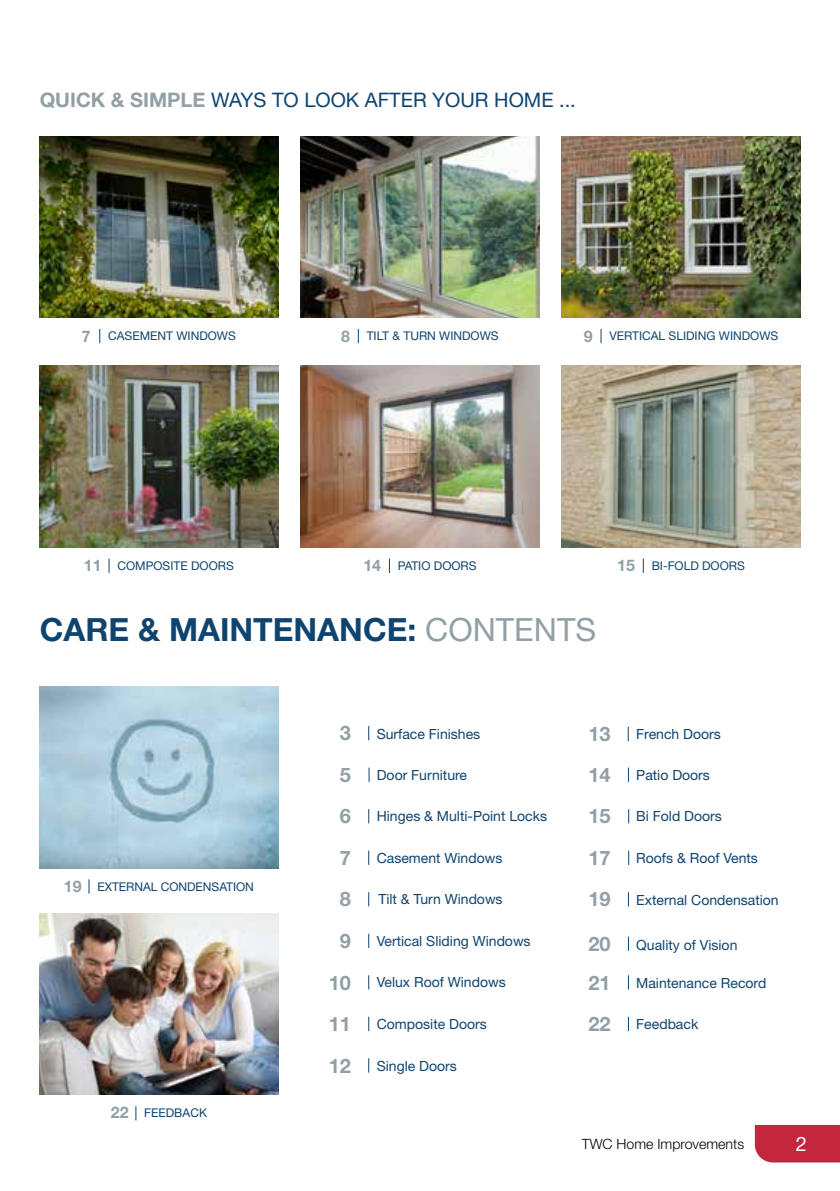
<style>
.page{position:relative;width:840px;height:1191px;background:#fff}
.page>*{position:absolute;margin:0;border:0;box-sizing:border-box;transform-origin:0 0}
.t1{font:700 32px "Helvetica Neue LT Std";color:#0f4470}
.t2{font:20px "Helvetica Neue LT Std";color:#0f4470}
.t3{font:700 20px "Helvetica Neue LT Std";color:#92a0a6}
.t4{font:20px "Helvetica Neue LT Std";color:#fff}
.t5{font:300 14.2px "Helvetica Neue LT Std";color:#000}
.t6{font:14px "Helvetica Neue LT Std";color:#0f4470}
.t7{font:12px "Helvetica Neue LT Std";color:#0f4470}
.s1{font-weight:700;color:#92a0a6}
.s2{font-weight:700;font-size:16px;color:#92a0a6}
.s3{font-weight:400;color:#92a0a6}
</style>
<div class="page">
<img style="left:40px;top:136px;width:238px;height:181px">
<img style="left:300px;top:136px;width:239px;height:181px">
<img style="left:561px;top:136px;width:238px;height:181px">
<img style="left:300px;top:366px;width:239px;height:181px">
<img style="left:561px;top:366px;width:238px;height:181px">
<svg style="left:368px;top:726px;width:1px;height:14px"></svg>
<svg style="left:368px;top:850px;width:1px;height:15px"></svg>
<svg style="left:368px;top:892px;width:1px;height:14px"></svg>
<svg style="left:368px;top:933px;width:1px;height:15px"></svg>
<svg style="left:368px;top:975px;width:1px;height:14px"></svg>
<svg style="left:368px;top:1016px;width:1px;height:15px"></svg>
<svg style="left:368px;top:1058px;width:1px;height:14px"></svg>
<svg style="left:627px;top:937px;width:1px;height:14px"></svg>
<svg style="left:627px;top:976px;width:1px;height:13px"></svg>
<svg style="left:368px;top:767px;width:1px;height:15px"></svg>
<svg style="left:368px;top:809px;width:1px;height:14px"></svg>
<svg style="left:627px;top:768px;width:1px;height:14px"></svg>
<svg style="left:627px;top:727px;width:1px;height:14px"></svg>
<svg style="left:628px;top:809px;width:1px;height:14px"></svg>
<svg style="left:627px;top:892px;width:1px;height:14px"></svg>
<svg style="left:628px;top:850px;width:1px;height:15px"></svg>
<svg style="left:99px;top:329px;width:1px;height:14px"></svg>
<svg style="left:357px;top:329px;width:1px;height:14px"></svg>
<svg style="left:600px;top:329px;width:1px;height:14px"></svg>
<img style="left:40px;top:366px;width:238px;height:181px">
<svg style="left:108px;top:558px;width:1px;height:15px"></svg>
<svg style="left:389px;top:558px;width:1px;height:15px"></svg>
<svg style="left:642px;top:558px;width:1px;height:15px"></svg>
<img style="left:40px;top:686px;width:238px;height:182px">
<img style="left:40px;top:913px;width:238px;height:181px">
<svg style="left:88px;top:879px;width:1px;height:14px"></svg>
<svg style="left:135px;top:1106px;width:1px;height:14px"></svg>
<svg style="left:627px;top:1017px;width:1px;height:14px"></svg>
<div style="left:754px;top:1125px;width:85px;height:37px;background:#c4263d"></div>
<h2 class="t2" style="left:40px;top:88px;width:537px"><span class="s1">QUICK &amp; SIMPLE</span> WAYS TO LOOK AFTER YOUR HOME ...</h2>
<p class="t7" style="left:82px;top:329px;width:155px"><span class="s2">7</span> CASEMENT WINDOWS</p>
<p class="t7" style="left:341px;top:329px;width:159px"><span class="s2">8</span> TILT &amp; TURN WINDOWS</p>
<p class="t7" style="left:583px;top:329px;width:196px"><span class="s2">9</span> VERTICAL SLIDING WINDOWS</p>
<p class="t7" style="left:84px;top:558px;width:151px"><span class="s2">11</span> COMPOSITE DOORS</p>
<p class="t7" style="left:363px;top:558px;width:115px"><span class="s2">14</span> PATIO DOORS</p>
<p class="t7" style="left:617px;top:558px;width:129px"><span class="s2">15</span> BI-FOLD DOORS</p>
<h1 class="t1" style="left:40px;top:610px;width:557px">CARE &amp; MAINTENANCE: <span class="s3">CONTENTS</span></h1>
<p class="t7" style="left:64px;top:879px;width:191px"><span class="s2">19</span> EXTERNAL CONDENSATION</p>
<p class="t7" style="left:111px;top:1106px;width:98px"><span class="s2">22</span> FEEDBACK</p>
<h2 class="t3" style="left:339px;top:721px;width:13px">3</h2>
<p class="t6" style="left:376px;top:725px;width:105px">Surface Finishes</p>
<h2 class="t3" style="left:339px;top:762px;width:13px">5</h2>
<p class="t6" style="left:376px;top:766px;width:92px">Door Furniture</p>
<h2 class="t3" style="left:339px;top:804px;width:13px">6</h2>
<p class="t6" style="left:376px;top:808px;width:172px">Hinges &amp; Multi-Point Locks</p>
<h2 class="t3" style="left:339px;top:845px;width:13px">7</h2>
<p class="t6" style="left:376px;top:849px;width:127px">Casement Windows</p>
<h2 class="t3" style="left:339px;top:887px;width:13px">8</h2>
<p class="t6" style="left:378px;top:891px;width:126px">Tilt &amp; Turn Windows</p>
<h2 class="t3" style="left:339px;top:928px;width:13px">9</h2>
<p class="t6" style="left:376px;top:933px;width:155px">Vertical Sliding Windows</p>
<h2 class="t3" style="left:328px;top:970px;width:24px">10</h2>
<p class="t6" style="left:376px;top:974px;width:130px">Velux Roof Windows</p>
<h2 class="t3" style="left:328px;top:1011px;width:24px">11</h2>
<p class="t6" style="left:376px;top:1016px;width:111px">Composite Doors</p>
<h2 class="t3" style="left:328px;top:1053px;width:24px">12</h2>
<p class="t6" style="left:376px;top:1057px;width:82px">Single Doors</p>
<h2 class="t3" style="left:588px;top:721px;width:24px">13</h2>
<p class="t6" style="left:636px;top:726px;width:86px">French Doors</p>
<h2 class="t3" style="left:588px;top:762px;width:24px">14</h2>
<p class="t6" style="left:636px;top:767px;width:75px">Patio Doors</p>
<h2 class="t3" style="left:588px;top:804px;width:24px">15</h2>
<p class="t6" style="left:636px;top:808px;width:87px">Bi Fold Doors</p>
<h2 class="t3" style="left:588px;top:845px;width:24px">17</h2>
<p class="t6" style="left:636px;top:850px;width:123px">Roofs &amp; Roof Vents</p>
<h2 class="t3" style="left:588px;top:887px;width:24px">19</h2>
<p class="t6" style="left:636px;top:891px;width:144px">External Condensation</p>
<h2 class="t3" style="left:588px;top:931px;width:24px">20</h2>
<p class="t6" style="left:636px;top:936px;width:103px">Quality of Vision</p>
<h2 class="t3" style="left:588px;top:970px;width:24px">21</h2>
<p class="t6" style="left:636px;top:974px;width:131px">Maintenance Record</p>
<h2 class="t3" style="left:588px;top:1011px;width:24px">22</h2>
<p class="t6" style="left:636px;top:1016px;width:63px">Feedback</p>
<p class="t5" style="left:581px;top:1135px;width:164px">TWC Home Improvements</p>
<h2 class="t4" style="left:795px;top:1131px;width:13px">2</h2>
</div>
